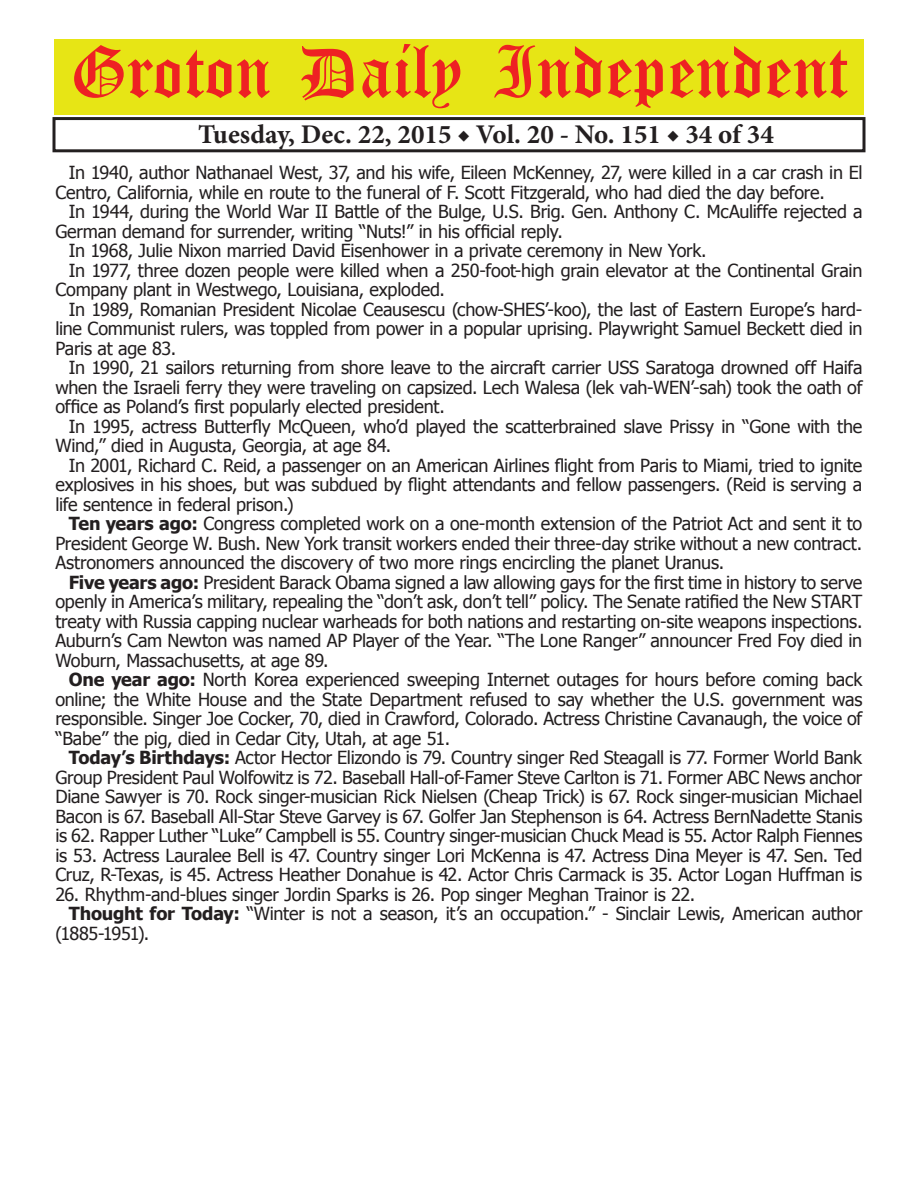
<style>
.page{position:relative;width:918px;height:1188px;background:#fff}
.page>*{position:absolute;margin:0;border:0;box-sizing:border-box;transform-origin:0 0}
.t1{font:54px "Old English Five";color:#ee2123}
.t2{font:700 27px "Minion Pro";color:#231f20}
.t3{font:18px/19.5px "Tahoma";letter-spacing:-.015em;color:#231f20}
.t4{font:18px "Tahoma";letter-spacing:-.035em;color:#231f20}
.s1{font-weight:700}
</style>
<div class="page">
<div style="left:52px;top:117px;width:814px;height:35px;border:3px solid #231f20"></div>
<div style="left:54px;top:40px;width:810px;height:75px;background:#e7e515"></div>
<h1 class="t1" style="left:70px;top:47px;width:779px">Groton Daily Independent</h1>
<h2 class="t2" style="left:198px;top:116px;width:577px">Tuesday, Dec. 22, 2015 ◆ Vol. 20 - No. 151 ◆ 34 of 34</h2>
<p class="t3" style="left:55px;top:162px;width:809px;text-indent:14px">In 1940, author Nathanael West, 37, and his wife, Eileen McKenney, 27, were killed in a car crash in El<br>Centro, California, while en route to the funeral of F. Scott Fitzgerald, who had died the day before.</p>
<p class="t3" style="left:69px;top:201px;width:795px">In 1944, during the World War II Battle of the Bulge, U.S. Brig. Gen. Anthony C. McAuliffe rejected a</p>
<p class="t3" style="left:55px;top:221px;width:509px">German demand for surrender, writing “Nuts!” in his official reply.</p>
<p class="t3" style="left:69px;top:240px;width:639px">In 1968, Julie Nixon married David Eisenhower in a private ceremony in New York.</p>
<p class="t3" style="left:69px;top:260px;width:795px">In 1977, three dozen people were killed when a 250-foot-high grain elevator at the Continental Grain</p>
<p class="t3" style="left:55px;top:279px;width:391px">Company plant in Westwego, Louisiana, exploded.</p>
<p class="t3" style="left:69px;top:299px;width:795px">In 1989, Romanian President Nicolae Ceausescu (chow-SHES’-koo), the last of Eastern Europe’s hard-</p>
<p class="t3" style="left:55px;top:318px;width:809px">line Communist rulers, was toppled from power in a popular uprising. Playwright Samuel Beckett died in</p>
<p class="t3" style="left:55px;top:338px;width:122px">Paris at age 83.</p>
<p class="t3" style="left:69px;top:357px;width:795px">In 1990, 21 sailors returning from shore leave to the aircraft carrier USS Saratoga drowned off Haifa</p>
<p class="t3" style="left:55px;top:377px;width:809px">when the Israeli ferry they were traveling on capsized. Lech Walesa (lek vah-WEN’-sah) took the oath of</p>
<p class="t3" style="left:55px;top:396px;width:391px">office as Poland’s first popularly elected president.</p>
<p class="t3" style="left:69px;top:416px;width:795px">In 1995, actress Butterfly McQueen, who’d played the scatterbrained slave Prissy in “Gone with the</p>
<p class="t3" style="left:55px;top:435px;width:338px">Wind,” died in Augusta, Georgia, at age 84.</p>
<p class="t3" style="left:69px;top:455px;width:795px">In 2001, Richard C. Reid, a passenger on an American Airlines flight from Paris to Miami, tried to ignite</p>
<p class="t3" style="left:55px;top:474px;width:809px">explosives in his shoes, but was subdued by flight attendants and fellow passengers. (Reid is serving a</p>
<p class="t3" style="left:55px;top:494px;width:240px">life sentence in federal prison.)</p>
<p class="t3" style="left:69px;top:513px;width:795px"><span class="s1">Ten years ago:</span> Congress completed work on a one-month extension of the Patriot Act and sent it to</p>
<p class="t3" style="left:55px;top:533px;width:808px">President George W. Bush. New York transit workers ended their three-day strike without a new contract.</p>
<p class="t3" style="left:55px;top:552px;width:670px">Astronomers announced the discovery of two more rings encircling the planet Uranus.</p>
<p class="t3" style="left:69px;top:572px;width:795px"><span class="s1">Five years ago:</span> President Barack Obama signed a law allowing gays for the first time in history to serve</p>
<p class="t3" style="left:55px;top:591px;width:808px">openly in America’s military, repealing the “don’t ask, don’t tell” policy. The Senate ratified the New START</p>
<p class="t3" style="left:55px;top:611px;width:809px">treaty with Russia capping nuclear warheads for both nations and restarting on-site weapons inspections.</p>
<p class="t3" style="left:55px;top:630px;width:808px">Auburn’s Cam Newton was named AP Player of the Year. “The Lone Ranger” announcer Fred Foy died in</p>
<p class="t3" style="left:55px;top:650px;width:275px">Woburn, Massachusetts, at age 89.</p>
<p class="t3" style="left:69px;top:669px;width:795px"><span class="s1">One year ago:</span> North Korea experienced sweeping Internet outages for hours before coming back</p>
<p class="t3" style="left:55px;top:689px;width:809px">online; the White House and the State Department refused to say whether the U.S. government was</p>
<p class="t3" style="left:55px;top:708px;width:808px">responsible. Singer Joe Cocker, 70, died in Crawford, Colorado. Actress Christine Cavanaugh, the voice of</p>
<p class="t3" style="left:55px;top:728px;width:396px">“Babe” the pig, died in Cedar City, Utah, at age 51.</p>
<p class="t3" style="left:69px;top:747px;width:795px"><span class="s1">Today’s Birthdays:</span> Actor Hector Elizondo is 79. Country singer Red Steagall is 77. Former World Bank</p>
<p class="t3" style="left:55px;top:766px;width:809px">Group President Paul Wolfowitz is 72. Baseball Hall-of-Famer Steve Carlton is 71. Former ABC News anchor</p>
<p class="t3" style="left:55px;top:786px;width:809px">Diane Sawyer is 70. Rock singer-musician Rick Nielsen (Cheap Trick) is 67. Rock singer-musician Michael</p>
<p class="t3" style="left:55px;top:805px;width:809px">Bacon is 67. Baseball All-Star Steve Garvey is 67. Golfer Jan Stephenson is 64. Actress BernNadette Stanis</p>
<p class="t3" style="left:55px;top:825px;width:809px">is 62. Rapper Luther “Luke” Campbell is 55. Country singer-musician Chuck Mead is 55. Actor Ralph Fiennes</p>
<p class="t3" style="left:55px;top:844px;width:809px">is 53. Actress Lauralee Bell is 47. Country singer Lori McKenna is 47. Actress Dina Meyer is 47. Sen. Ted</p>
<p class="t3" style="left:55px;top:864px;width:808px">Cruz, R-Texas, is 45. Actress Heather Donahue is 42. Actor Chris Carmack is 35. Actor Logan Huffman is</p>
<p class="t3" style="left:55px;top:883px;width:642px">26. Rhythm-and-blues singer Jordin Sparks is 26. Pop singer Meghan Trainor is 22.</p>
<p class="t3" style="left:69px;top:903px;width:795px"><span class="s1">Thought for Today:</span> “Winter is not a season, it’s an occupation.” - Sinclair Lewis, American author</p>
<p class="t4" style="left:55px;top:921px;width:96px">(1885-1951).</p>
</div>
